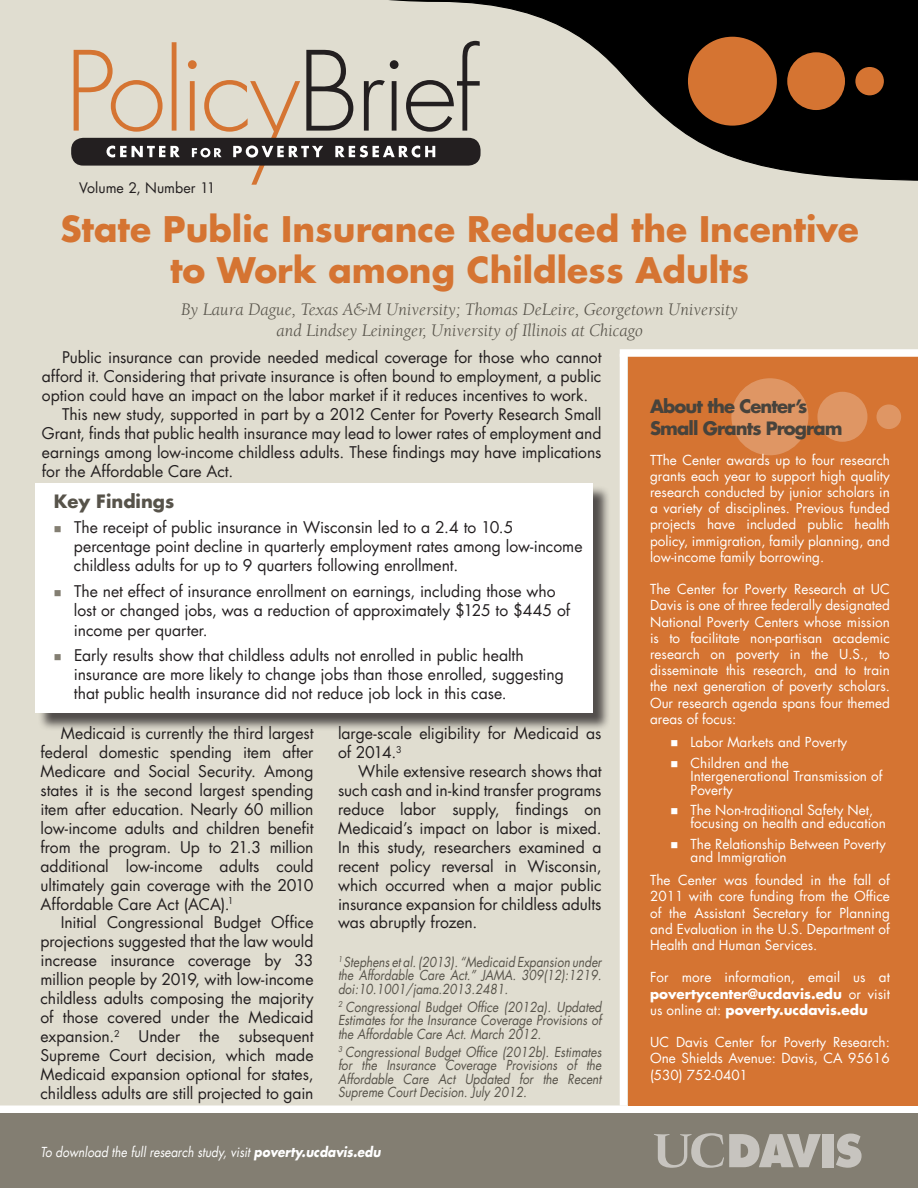
<style>
.page{position:relative;width:918px;height:1188px;background:#fff}
.page>*{position:absolute;margin:0;border:0;box-sizing:border-box;transform-origin:0 0}
.t1{font:700 34.5px/41.4px "Futura UC Davis";color:#d57432;text-align:center}
.t2{font:italic 18px "Berkeley UC Davis";color:#57534a}
.subhead{font:700 18px/21.6px "Futura UC Davis";letter-spacing:-.05em;color:#47433c}
.body_text__no_indent{font:700 18px "Futura UC Davis";color:#57534a}
.body_text__no_indent-2{font:15.75px/18.9px "Futura UC Davis";color:#231f20;text-align:justify}
.body_text__indent{font:15.75px/18.9px "Futura UC Davis";color:#231f20}
.body_text__no_indent-3{font:14.1px "Futura UC Davis";color:#231f20}
.sidebar_futura_text{font:13.5px/16.2px "Futura UC Davis";color:#fff;text-align:justify}
.sidebar_futura_text-2{font:italic 13.5px/13.5px "Futura UC Davis";color:#57534a;text-align:justify;scale:.89 1}
.sidebar_futura_text-3{font:italic 13.5px "Futura UC Davis";color:#fff;scale:.89 1}
.s1{font-weight:700}
.s2{color:#837e72}
</style>
<div class="page">
<div style="left:0;top:200px;width:918px;height:906px;background:#e0ddd0"></div>
<div style="left:0;top:0;width:918px;height:200px;background:#e0ddd0"></div>
<div style="left:0;top:1110px;width:918px;height:78px;background:#837e72"></div>
<svg style="left:836px;top:1134px;width:26px;height:34px"></svg>
<div style="left:822px;top:1134px;width:11px;height:33px;background:#c7c4bf"></div>
<svg style="left:654px;top:1133px;width:167px;height:35px"></svg>
<div style="left:0;top:1106px;width:918px;height:7px;background:#fff"></div>
<svg style="left:389px;top:0;width:529px;height:181px"></svg>
<div style="left:688px;top:37px;width:89px;height:89px;background:#d57432;border-radius:50%"></div>
<div style="left:787px;top:52px;width:58px;height:58px;background:#d57432;border-radius:50%"></div>
<div style="left:855px;top:67px;width:29px;height:28px;background:#d57432;border-radius:50%"></div>
<div style="left:628px;top:350px;width:290px;height:756px;background:#d57432"></div>
<div style="left:731px;top:378px;width:77px;height:77px;background:#df9664;border-radius:50%"></div>
<div style="left:817px;top:392px;width:50px;height:50px;background:#df9664;border-radius:50%"></div>
<div style="left:876px;top:404px;width:25px;height:25px;background:#df9664;border-radius:50%"></div>
<div style="left:620px;top:349px;width:298px;height:8px;background:#fff"></div>
<div style="left:620px;top:354px;width:7px;height:752px;background:#fff"></div>
<svg style="left:74px;top:41px;width:406px;height:144px"></svg>
<div style="left:37px;top:485px;width:574px;height:246px;background:#231f20;opacity:.75"></div>
<div style="left:35px;top:483px;width:557px;height:229px;background:#fff"></div>
<p class="body_text__no_indent-3" style="left:79px;top:179px;width:138px">Volume 2, Number 11</p>
<p class="t1" style="left:60px;top:208px;width:800px">State Public Insurance Reduced the Incentive to Work among Childless Adults</p>
<p class="t2" style="left:181px;top:298px;width:559px">By Laura Dague, Texas A&amp;M University; Thomas DeLeire, Georgetown University</p>
<p class="t2" style="left:277px;top:319px;width:368px">and Lindsey Leininger, University of Illinois at Chicago</p>
<p class="body_text__no_indent-2" style="left:42px;top:348px;width:561px;text-indent:20px">Public insurance can provide needed medical coverage for those who cannot afford it. Considering that private insurance is often bound to employment, a public option could have an impact on the labor market if it reduces incentives to work.</p>
<p class="body_text__no_indent-2" style="left:42px;top:405px;width:561px;text-indent:20px">This new study, supported in part by a 2012 Center for Poverty Research Small Grant, finds that public health insurance may lead to lower rates of employment and earnings among low-income childless adults. These findings may have implications for the Affordable Care Act.</p>
<p class="subhead" style="left:650px;top:396px;width:194px">About the Center’s<br>Small Grants Program</p>
<p class="sidebar_futura_text" style="left:650px;top:452px;width:241px">TThe Center awards up to four research grants each year to support high quality research conducted by junior scholars in a variety of disciplines. Previous funded projects have included public health policy, immigration, family planning, and low-income family borrowing.</p>
<p class="sidebar_futura_text" style="left:650px;top:581px;width:241px">The Center for Poverty Research at UC Davis is one of three federally designated National Poverty Centers whose mission is to facilitate non-partisan academic research on poverty in the U.S., to disseminate this research, and to train the next generation of poverty scholars.<br>Our research agenda spans four themed areas of focus:</p>
<p class="sidebar_futura_text" style="left:670px;top:734px;width:178px">■ Labor Markets and Poverty</p>
<p class="sidebar_futura_text" style="left:691px;top:756px;width:193px;line-height:13.5px;text-align:left;text-indent:-20px">■ Children and the<br>Intergenerational Transmission of<br>Poverty</p>
<p class="sidebar_futura_text" style="left:691px;top:803px;width:197px;line-height:13.5px;text-indent:-20px">■ The Non-traditional Safety Net, focusing on health and education</p>
<p class="sidebar_futura_text" style="left:691px;top:837px;width:197px;line-height:13.5px;text-indent:-20px">■ The Relationship Between Poverty and Immigration</p>
<p class="sidebar_futura_text" style="left:650px;top:872px;width:241px">The Center was founded in the fall of 2011 with core funding from the Office of the Assistant Secretary for Planning and Evaluation in the U.S. Department of Health and Human Services.</p>
<p class="sidebar_futura_text" style="left:650px;top:969px;width:241px">For more information, email us at <span class="s1">povertycenter@ucdavis.edu</span> or visit us online at: <span class="s1">poverty.ucdavis.edu</span></p>
<p class="sidebar_futura_text" style="left:650px;top:1034px;width:241px">UC Davis Center for Poverty Research:<br>One Shields Avenue: Davis, CA 95616 (530) 752-0401</p>
<p class="body_text__no_indent" style="left:54px;top:489px;width:122px">Key Findings</p>
<p class="body_text__indent" style="left:74px;top:518px;width:510px;text-indent:-20px"><span class="s2">■</span> The receipt of public insurance in Wisconsin led to a 2.4 to 10.5 percentage point decline in quarterly employment rates among low-income childless adults for up to 9 quarters following enrollment.</p>
<p class="body_text__indent" style="left:74px;top:582px;width:498px;text-indent:-20px"><span class="s2">■</span> The net effect of insurance enrollment on earnings, including those who lost or changed jobs, was a reduction of approximately $125 to $445 of income per quarter.</p>
<p class="body_text__indent" style="left:74px;top:646px;width:491px;text-indent:-20px"><span class="s2">■</span> Early results show that childless adults not enrolled in public health insurance are more likely to change jobs than those enrolled, suggesting that public health insurance did not reduce job lock in this case.</p>
<p class="body_text__no_indent-2" style="left:338px;top:724px;width:265px">large-scale eligibility for Medicaid as of 2014.<sup>3</sup></p>
<p class="body_text__no_indent-2" style="left:338px;top:762px;width:265px;text-indent:20px">While extensive research shows that such cash and in-kind transfer programs reduce labor supply, findings on Medicaid’s impact on labor is mixed.<br>In this study, researchers examined a recent policy reversal in Wisconsin, which occurred when a major public insurance expansion for childless adults was abruptly frozen.</p>
<p class="sidebar_futura_text-2" style="left:338px;top:955px;width:298px"><sup>1</sup> Stephens et al. (2013). “Medicaid Expansion under the Affordable Care Act.” JAMA. 309(12):1219. doi:10.1001/jama.2013.2481.</p>
<p class="sidebar_futura_text-2" style="left:338px;top:1000px;width:298px"><sup>2</sup> Congressional Budget Office (2012a). Updated Estimates for the Insurance Coverage Provisions of the Affordable Care Act. March 2012.</p>
<p class="sidebar_futura_text-2" style="left:338px;top:1045px;width:298px"><sup>3</sup> Congressional Budget Office (2012b). Estimates for the Insurance Coverage Provisions of the Affordable Care Act Updated for the Recent Supreme Court Decision. July 2012.</p>
<p class="body_text__no_indent-2" style="left:40px;top:724px;width:275px;text-indent:20px">Medicaid is currently the third largest federal domestic spending item after Medicare and Social Security. Among states it is the second largest spending item after education. Nearly 60 million low-income adults and children benefit from the program. Up to 21.3 million additional low-income adults could ultimately gain coverage with the 2010<br>Affordable Care Act (ACA).<sup>1</sup></p>
<p class="body_text__no_indent-2" style="left:40px;top:913px;width:275px;text-indent:20px">Initial Congressional Budget Office projections suggested that the law would increase insurance coverage by 33 million people by 2019, with low-income childless adults composing the majority of those covered under the Medicaid expansion.<sup>2</sup> Under the subsequent Supreme Court decision, which made Medicaid expansion optional for states, childless adults are still projected to gain</p>
<p class="sidebar_futura_text-3" style="left:41px;top:1143px;width:384px">To download the full research study, visit <span class="s1">poverty.ucdavis.edu</span></p>
</div>
